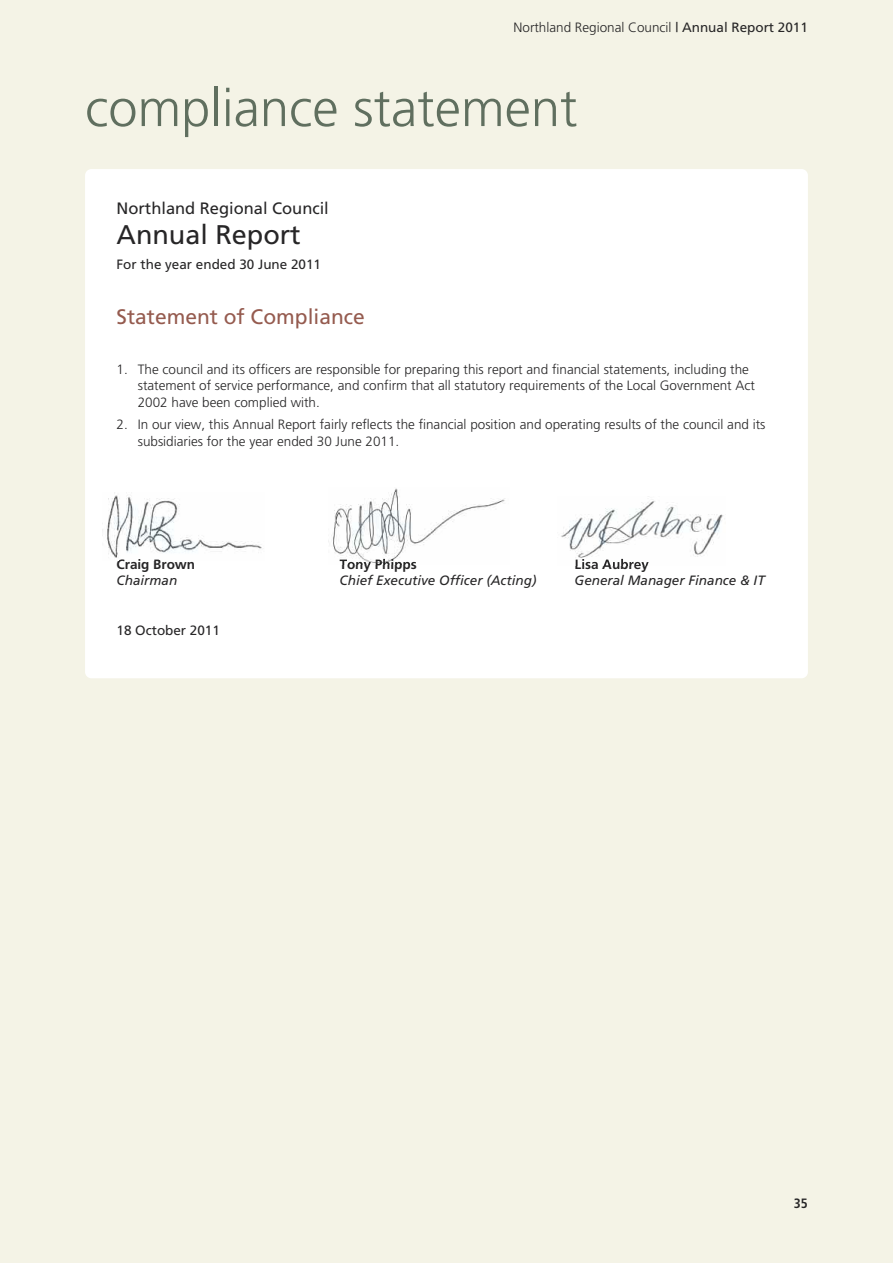
<style>
.page{position:relative;width:893px;height:1263px;background:#f4f3e6}
.page>*{position:absolute;margin:0;border:0;box-sizing:border-box;transform-origin:0 0}
.t1{font:300 52.5px "Frutiger Maori";color:#606f5f}
.t2{font:27px "Frutiger Maori";color:#272627}
.t3{font:21px "Frutiger Maori";color:#955b4f}
.t4{font:16.5px "Frutiger Maori";color:#272627}
.t5{font:300 13.5px/16.2px "Frutiger Maori";color:#272627}
.t6{font:italic 13.5px "Frutiger Maori";color:#272627}
.t7{font:13.5px "Frutiger Maori";color:#272627}
.t8{font:700 13.5px "Frutiger Maori";color:#272627}
.t9{font:700 condensed 13.5px "Frutiger Maori";color:#272627}
.s1{font-weight:400}
</style>
<div class="page">
<div style="left:85px;top:169px;width:723px;height:509px;background:#fff;border-radius:6px"></div>
<img style="left:102px;top:492px;width:160px;height:66px">
<img style="left:119px;top:559px;width:40px;height:1px">
<img style="left:328px;top:488px;width:177px;height:76px">
<img style="left:339px;top:559px;width:54px;height:5px">
<img style="left:561px;top:496px;width:163px;height:69px">
<p class="t5" style="left:513px;top:20px;width:296px">Northland Regional Council <span class="s1">| Annual Report 2011</span></p>
<h1 class="t1" style="left:85px;top:87px;width:494px">compliance statement</h1>
<p class="t4" style="left:117px;top:201px;width:214px">Northland Regional Council</p>
<h2 class="t2" style="left:117px;top:223px;width:186px">Annual Report</h2>
<p class="t7" style="left:117px;top:258px;width:206px">For the year ended 30 June 2011</p>
<h3 class="t3" style="left:117px;top:308px;width:250px">Statement of Compliance</h3>
<p class="t5" style="left:138px;top:362px;width:619px;text-indent:-21px">1. The council and its officers are responsible for preparing this report and financial statements, including the statement of service performance, and confirm that all statutory requirements of the Local Government Act<br>2002 have been complied with.</p>
<p class="t5" style="left:138px;top:417px;width:629px;text-indent:-21px">2. In our view, this Annual Report fairly reflects the financial position and operating results of the council and its subsidiaries for the year ended 30 June 2011.</p>
<p class="t8" style="left:117px;top:559px;width:80px">Craig Brown</p>
<p class="t8" style="left:340px;top:559px;width:79px">Tony Phipps</p>
<p class="t8" style="left:575px;top:559px;width:76px">Lisa Aubrey</p>
<p class="t6" style="left:117px;top:575px;width:62px">Chairman</p>
<p class="t6" style="left:340px;top:575px;width:199px">Chief Executive Officer (Acting)</p>
<p class="t6" style="left:575px;top:575px;width:192px">General Manager Finance &amp; IT</p>
<p class="t7" style="left:117px;top:624px;width:105px">18 October 2011</p>
<p class="t9" style="left:794px;top:1198px;width:16px">35</p>
</div>
